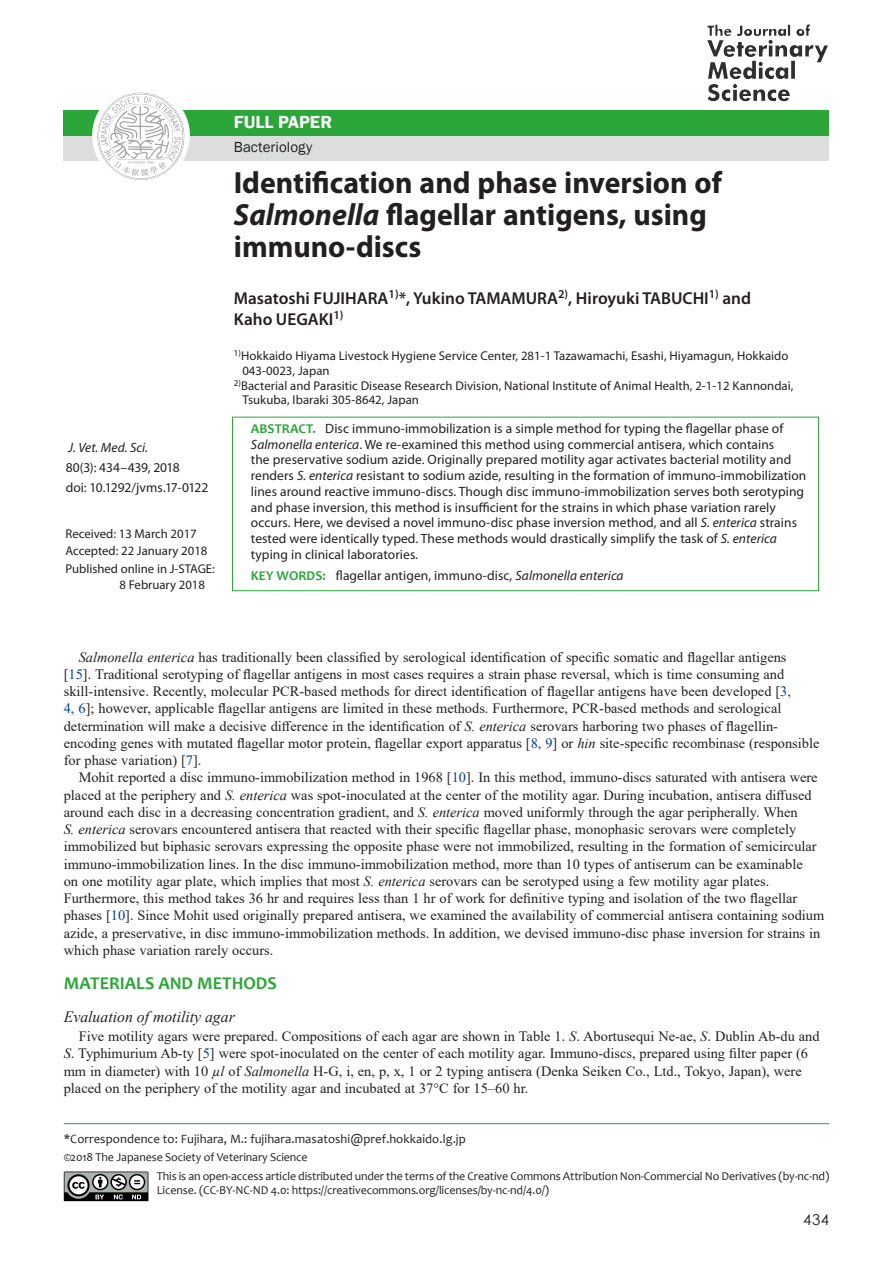
<style>
.page{position:relative;width:893px;height:1263px;background:#fff}
.page>*{position:absolute;margin:0;border:0;box-sizing:border-box;transform-origin:0 0}
.t1{font:700 30.75px/32.2px "Myriad Pro";color:#231f20}
.t2{font:700 18px "Candara";color:#2aa738}
.t3{font:600 18px "Franklin Gothic";color:#fff}
.t4{font:600 17.25px/21px "Myriad Pro";color:#231f20}
.t5{font:italic 15.75px "Times New Roman";color:#231f20}
.t6{font:15px "Franklin Gothic";color:#231f20}
.t7{font:15px "Century Gothic";color:#231f20}
.t8{font:14.25px/17.2px "Times New Roman";color:#231f20}
.t9{font:13.5px/15.8px "Myriad Pro";letter-spacing:.005em;color:#231f20}
.t10{font:13.5px/20px "Myriad Pro";letter-spacing:-.015em;color:#231f20}
.t11{font:italic 13.5px "Myriad Pro";color:#231f20}
.t12{font:12.75px/14.2px "Myriad Pro";letter-spacing:.005em;color:#231f20}
.t13{font:12.75px "Candara";letter-spacing:.005em;color:#231f20}
.t14{font:12px/20px "Candara";letter-spacing:-.01em;color:#231f20}
.s1{font-style:italic}
.s2{font-family:"Candara";font-weight:700;color:#2aa738}
.s3{color:#003f98}
</style>
<div class="page">
<hr style="left:64px;top:1123px;width:765px;height:1px;background:#2aa738">
<div style="left:64px;top:136px;width:765px;height:25px;background:#dcdddf"></div>
<div style="left:64px;top:111px;width:765px;height:25px;background:#2aa738"></div>
<div style="left:92px;top:87px;width:98px;height:97px;background:#fff;border-radius:50%"></div>
<svg style="left:94px;top:92px;width:93px;height:88px"></svg>
<img style="left:707px;top:24px;width:106px;height:33px">
<div style="left:232px;top:417px;width:587px;height:174px;border:1px solid #2aa738"></div>
<svg style="left:64px;top:1171px;width:84px;height:30px"></svg>
<p class="t11" style="left:68px;top:439px;width:81px">J. Vet. Med. Sci.</p>
<p class="t10" style="left:66px;top:457px;width:144px">80(3): 434–439, 2018<br>doi: 10.1292/jvms.17-0122</p>
<p class="t12" style="left:66px;top:524px;width:151px;line-height:17.9px">Received: 13 March 2017<br>Accepted: 22 January 2018<br>Published online in J-STAGE:</p>
<p class="t12" style="left:120px;top:577px;width:87px">8 February 2018</p>
<p class="t3" style="left:234px;top:111px;width:100px">FULL PAPER</p>
<p class="t6" style="left:234px;top:138px;width:80px">Bacteriology</p>
<h1 class="t1" style="left:234px;top:165px;width:489px">Identification and phase inversion of<br><span class="s1">Salmonella</span> flagellar antigens, using immuno-discs</h1>
<p class="t4" style="left:234px;top:287px;width:519px">Masatoshi FUJIHARA<sup>1)</sup>*, Yukino TAMAMURA<sup>2)</sup>, Hiroyuki TABUCHI<sup>1)</sup> and<br>Kaho UEGAKI<sup>1)</sup></p>
<p class="t12" style="left:242px;top:349px;width:548px;text-indent:-9px"><sup>1)</sup>Hokkaido Hiyama Livestock Hygiene Service Center, 281-1 Tazawamachi, Esashi, Hiyamagun, Hokkaido<br>043-0023, Japan</p>
<p class="t12" style="left:242px;top:378px;width:553px;text-indent:-9px"><sup>2)</sup>Bacterial and Parasitic Disease Research Division, National Institute of Animal Health, 2-1-12 Kannondai,<br>Tsukuba, Ibaraki 305-8642, Japan</p>
<p class="t9" style="left:251px;top:420px;width:557px"><span class="s2">ABSTRACT.</span> Disc immuno-immobilization is a simple method for typing the flagellar phase of <span class="s1">Salmonella enterica</span>. We re-examined this method using commercial antisera, which contains<br>the preservative sodium azide. Originally prepared motility agar activates bacterial motility and renders <span class="s1">S. enterica</span> resistant to sodium azide, resulting in the formation of immuno-immobilization lines around reactive immuno-discs. Though disc immuno-immobilization serves both serotyping and phase inversion, this method is insufficient for the strains in which phase variation rarely occurs. Here, we devised a novel immuno-disc phase inversion method, and all <span class="s1">S. enterica</span> strains tested were identically typed. These methods would drastically simplify the task of <span class="s1">S. enterica </span>typing in clinical laboratories.</p>
<p class="t9" style="left:251px;top:567px;width:374px"><span class="s2">KEY WORDS:</span> flagellar antigen, immuno-disc, <span class="s1">Salmonella enterica</span></p>
<p class="t8" style="left:64px;top:648px;width:757px;text-indent:15px"><span class="s1">Salmonella enterica</span> has traditionally been classified by serological identification of specific somatic and flagellar antigens<br>[<span class="s3">15</span>]. Traditional serotyping of flagellar antigens in most cases requires a strain phase reversal, which is time consuming and skill-intensive. Recently, molecular PCR-based methods for direct identification of flagellar antigens have been developed [<span class="s3">3,<br>4, 6</span>]; however, applicable flagellar antigens are limited in these methods. Furthermore, PCR-based methods and serological determination will make a decisive difference in the identification of <span class="s1">S. enterica</span> serovars harboring two phases of flagellin&shy;encoding genes with mutated flagellar motor protein, flagellar export apparatus [<span class="s3">8, 9</span>] or <span class="s1">hin</span> site-specific recombinase (responsible for phase variation) [<span class="s3">7</span>].</p>
<p class="t8" style="left:64px;top:768px;width:762px;text-indent:15px">Mohit reported a disc immuno-immobilization method in 1968 [<span class="s3">10</span>]. In this method, immuno-discs saturated with antisera were placed at the periphery and <span class="s1">S. enterica</span> was spot-inoculated at the center of the motility agar. During incubation, antisera diffused around each disc in a decreasing concentration gradient, and <span class="s1">S. enterica</span> moved uniformly through the agar peripherally. When<br><span class="s1">S. enterica</span> serovars encountered antisera that reacted with their specific flagellar phase, monophasic serovars were completely immobilized but biphasic serovars expressing the opposite phase were not immobilized, resulting in the formation of semicircular immuno-immobilization lines. In the disc immuno-immobilization method, more than 10 types of antiserum can be examinable<br>on one motility agar plate, which implies that most <span class="s1">S. enterica</span> serovars can be serotyped using a few motility agar plates.<br>Furthermore, this method takes 36 hr and requires less than 1 hr of work for definitive typing and isolation of the two flagellar phases [<span class="s3">10</span>]. Since Mohit used originally prepared antisera, we examined the availability of commercial antisera containing sodium azide, a preservative, in disc immuno-immobilization methods. In addition, we devised immuno-disc phase inversion for strains in which phase variation rarely occurs.</p>
<p class="t2" style="left:64px;top:972px;width:215px">MATERIALS AND METHODS</p>
<p class="t5" style="left:64px;top:1005px;width:173px">Evaluation of motility agar</p>
<p class="t8" style="left:64px;top:1027px;width:757px;text-indent:15px">Five motility agars were prepared. Compositions of each agar are shown in Table 1. <span class="s1">S</span>. Abortusequi Ne-ae, <span class="s1">S</span>. Dublin Ab-du and <span class="s1">S</span>. Typhimurium Ab-ty [<span class="s3">5</span>] were spot-inoculated on the center of each motility agar. Immuno-discs, prepared using filter paper (6 mm in diameter) with 10 <span class="s1">µl</span> of <span class="s1">Salmonella</span> H-G, i, en, p, x, 1 or 2 typing antisera (Denka Seiken Co., Ltd., Tokyo, Japan), were placed on the periphery of the motility agar and incubated at 37°C for 15–60 hr.</p>
<p class="t13" style="left:64px;top:1130px;width:404px">*Correspondence to: Fujihara, M.: fujihara.masatoshi@pref.hokkaido.lg.jp</p>
<p class="t14" style="left:157px;top:1146px;width:674px;text-indent:-93px">©2018 The Japanese Society of Veterinary Science<br>This is an open-access article distributed under the terms of the Creative Commons Attribution Non-Commercial No Derivatives (by-nc-nd)</p>
<p class="t14" style="left:157px;top:1180px;width:394px">License. (CC-BY-NC-ND 4.0: https://creativecommons.org/licenses/by-nc-nd/4.0/)</p>
<p class="t7" style="left:803px;top:1209px;width:27px">434</p>
</div>
